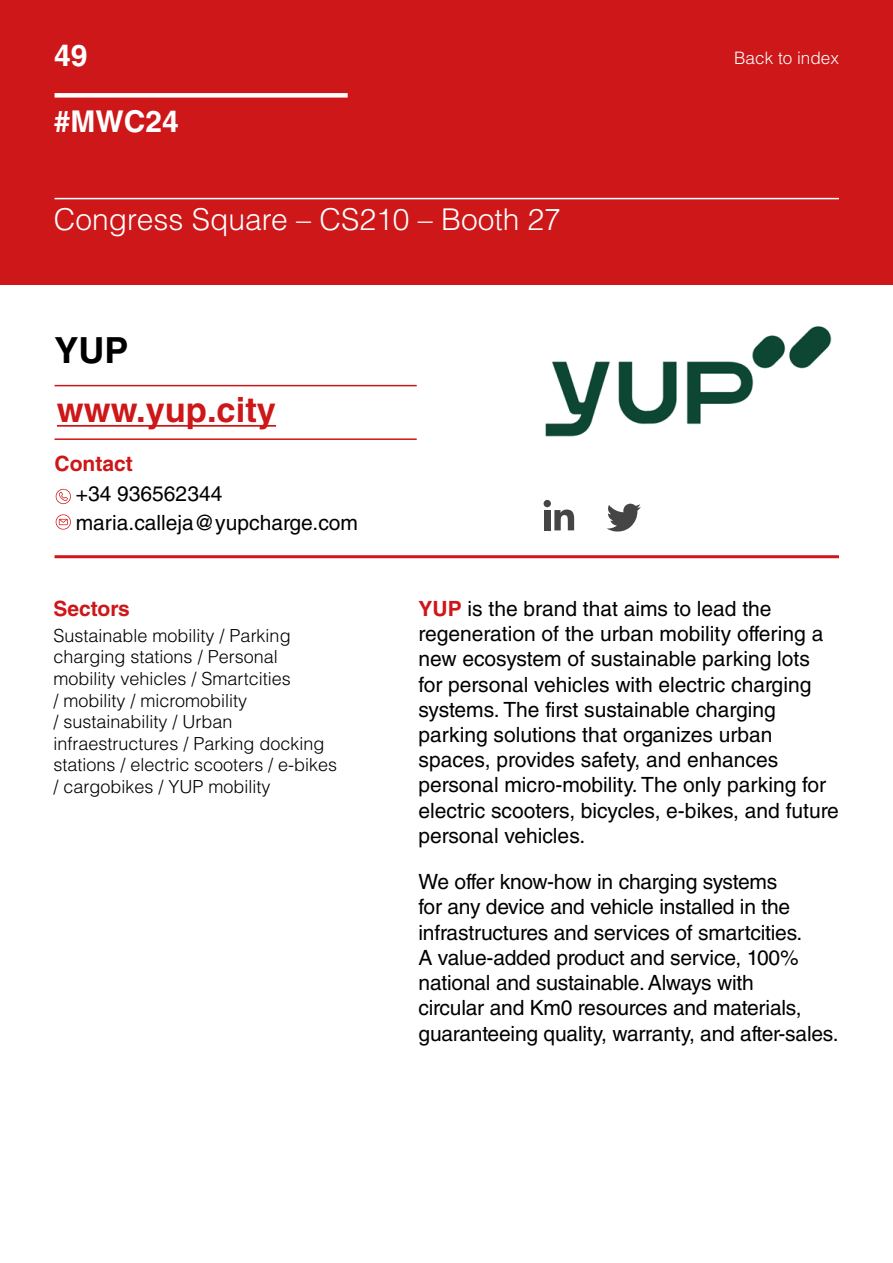
<style>
.page{position:relative;width:893px;height:1263px;background:#fff}
.page>*{position:absolute;margin:0;border:0;box-sizing:border-box;transform-origin:0 0}
.NOM_EMPRESA{font:700 36px "Helvetica LT Std";color:#000}
.WEB{font:700 34.5px "Helvetica LT Std";color:#cd1719}
.numeració-stan{font:300 30px "Helvetica LT Std";color:#fff}
.t1{font:700 30px "Helvetica LT Std";color:#fff}
.paràgraf{font:21px/25.2px "Helvetica LT Std";color:#000}
.dades_contacte{font:21px "Helvetica LT Std";color:#000}
.paràgraf-2{font:700 21px "Helvetica LT Std";color:#cd1719}
.sectors{font:300 18px/21.6px "Helvetica LT Std";color:#000}
.t2{font:300 17.1px "Helvetica LT Std";color:#fff}
.s1{font-weight:700;color:#cd1719}
</style>
<div class="page">
<div style="left:0;top:0;width:893px;height:285px;background:#cd1719"></div>
<div style="left:55px;top:93px;width:293px;height:5px;background:#fff"></div>
<hr style="left:55px;top:198px;width:784px;height:1px;background:#fff">
<hr style="left:55px;top:555px;width:784px;height:3px;background:#cd1719">
<hr style="left:55px;top:385px;width:362px;height:1px;background:#cd1719">
<hr style="left:55px;top:438px;width:362px;height:2px;background:#cd1719">
<svg style="left:56px;top:489px;width:15px;height:15px"></svg>
<svg style="left:56px;top:514px;width:15px;height:16px"></svg>
<svg style="left:554px;top:509px;width:20px;height:21px"></svg>
<div style="left:544px;top:510px;width:6px;height:20px;background:#454545"></div>
<div style="left:544px;top:500px;width:7px;height:7px;background:#454545;border-radius:50%"></div>
<svg style="left:607px;top:504px;width:34px;height:28px"></svg>
<hr style="left:57px;top:425px;width:219px;height:2px;background:#cd1719">
<img style="left:545px;top:326px;width:287px;height:111px">
<h3 class="t1" style="left:54px;top:37px;width:35px">49</h3>
<h3 class="t1" style="left:54px;top:103px;width:127px">#MWC24</h3>
<p class="numeració-stan" style="left:54px;top:201px;width:509px">Congress Square – CS210 – Booth 27</p>
<h1 class="NOM_EMPRESA" style="left:55px;top:328px;width:76px">YUP</h1>
<h2 class="WEB" style="left:57px;top:389px;width:221px">www.yup.city</h2>
<p class="paràgraf-2" style="left:55px;top:451px;width:80px">Contact</p>
<h3 class="dades_contacte" style="left:76px;top:481px;width:148px">+34 936562344</h3>
<h3 class="dades_contacte" style="left:76px;top:511px;width:284px">maria.calleja@yupcharge.com</h3>
<p class="t2" style="left:734px;top:48px;width:106px">Back to index</p>
<p class="paràgraf-2" style="left:54px;top:596px;width:78px">Sectors</p>
<p class="sectors" style="left:54px;top:624px;width:285px">Sustainable mobility / Parking charging stations / Personal mobility vehicles / Smartcities<br>/ mobility / micromobility<br>/ sustainability / Urban infraestructures / Parking docking stations / electric scooters / e-bikes / cargobikes / YUP mobility</p>
<p class="paràgraf" style="left:418px;top:596px;width:422px"><span class="s1">YUP</span> is the brand that aims to lead the regeneration of the urban mobility offering a new ecosystem of sustainable parking lots for personal vehicles with electric charging systems. The first sustainable charging parking solutions that organizes urban spaces, provides safety, and enhances personal micro-mobility. The only parking for electric scooters, bicycles, e-bikes, and future personal vehicles.</p>
<p class="paràgraf" style="left:418px;top:869px;width:422px">We offer know-how in charging systems<br>for any device and vehicle installed in the infrastructures and services of smartcities.<br>A value-added product and service, 100% national and sustainable. Always with<br>circular and Km0 resources and materials, guaranteeing quality, warranty, and after-sales.</p>
</div>
